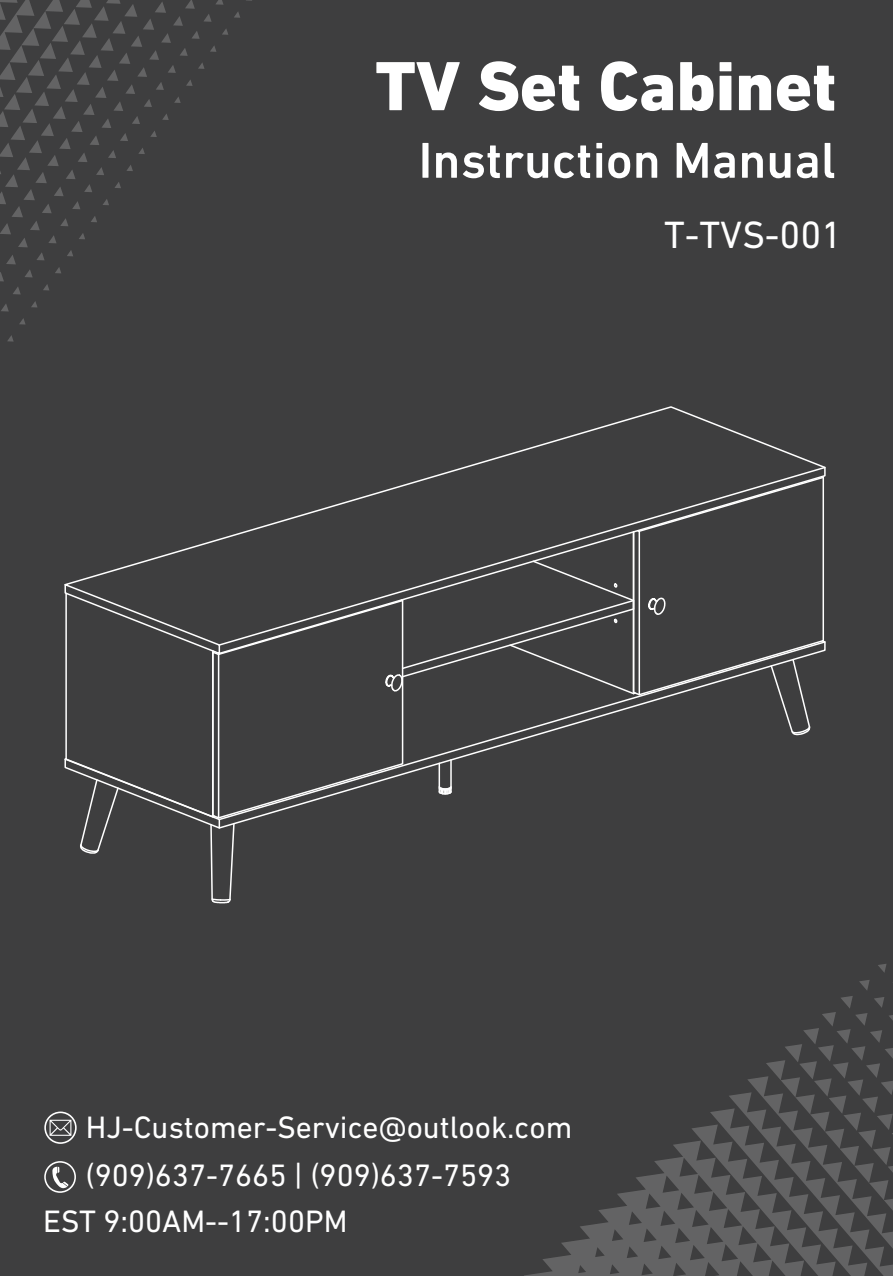
<style>
.page{position:relative;width:893px;height:1276px;background:#fff}
.page>*{position:absolute;margin:0;border:0;box-sizing:border-box;transform-origin:0 0}
.t1{font:800 70.65px "DIN Next W1 G";color:#fff}
.t2{font:500 51.15px "DIN Next W1 G";color:#fff}
.t3{font:38.7px "DIN Next W1 G";color:#fff}
.t4{font:31.5px/47.5px "DIN Next W1 G";color:#fff}
</style>
<div class="page">
<div style="left:0;top:0;width:892px;height:1276px;background:#3e3e3f"></div>
<svg style="left:859px;top:980px;width:11px;height:10px"></svg>
<svg style="left:878px;top:964px;width:8px;height:9px"></svg>
<svg style="left:692px;top:996px;width:201px;height:280px"></svg>
<svg style="left:524px;top:1140px;width:368px;height:136px"></svg>
<svg style="left:234px;top:12px;width:6px;height:6px"></svg>
<svg style="left:31px;top:301px;width:6px;height:6px"></svg>
<svg style="left:1px;top:304px;width:8px;height:7px"></svg>
<svg style="left:19px;top:318px;width:6px;height:6px"></svg>
<svg style="left:0;top:0;width:228px;height:294px"></svg>
<svg style="left:7px;top:335px;width:7px;height:6px"></svg>
<svg style="left:44px;top:1111px;width:33px;height:33px"></svg>
<svg style="left:44px;top:1161px;width:32px;height:31px"></svg>
<svg style="left:471px;top:406px;width:350px;height:59px"></svg>
<svg style="left:64px;top:475px;width:761px;height:429px"></svg>
<h1 class="t1" style="left:376px;top:44px;width:462px">TV Set Cabinet</h1>
<h2 class="t2" style="left:419px;top:131px;width:419px">Instruction Manual</h2>
<p class="t3" style="left:664px;top:212px;width:180px">T-TVS-001</p>
<p class="t4" style="left:86px;top:1103px;width:488px">HJ-Customer-Service@outlook.com (909)637-7665 | (909)637-7593</p>
<p class="t4" style="left:43px;top:1196px;width:306px">EST 9:00AM--17:00PM</p>
</div>
